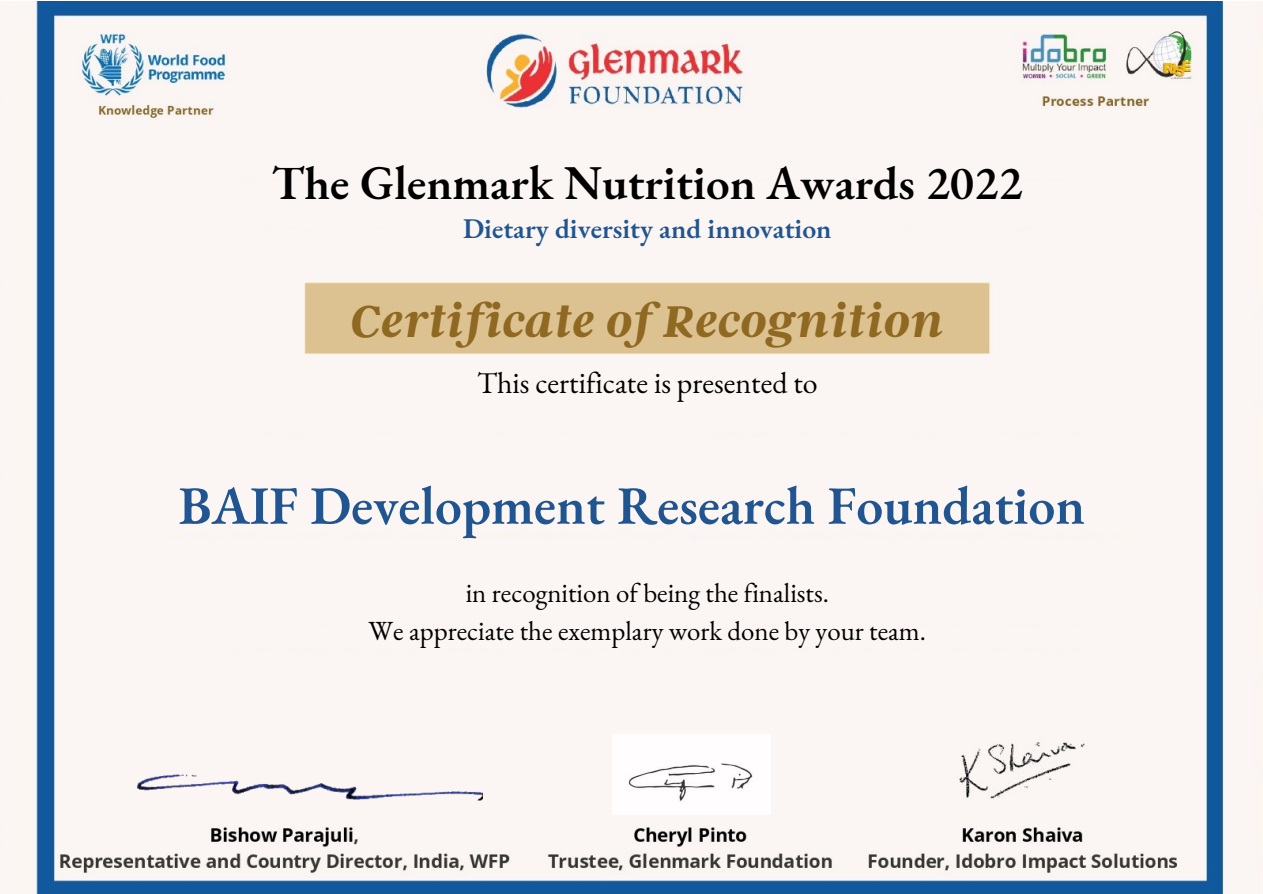
<style>
.page{position:relative;width:1263px;height:894px;background:#fff}
.page>*{position:absolute;margin:0;border:0;box-sizing:border-box;transform-origin:0 0}
.t1{font:600 53.85px "EB Garamond";color:#205591}
.t2{font:italic 700 49.35px "Argent CF";color:#8f6822}
.t3{font:600 47.25px "EB Garamond";color:#000}
.t4{font:29.85px "EB Garamond";color:#000}
.t5{font:600 27.75px "EB Garamond";color:#205591}
.t6{font:26.85px "EB Garamond";color:#000}
</style>
<div class="page">
<img style="left:0;top:1px;width:1262px;height:892px">
<div style="left:152px;top:485px;width:122px;height:49px;background:#fbf6f3"></div>
<div style="left:196px;top:553px;width:868px;height:50px;background:#fbf6f3"></div>
<div style="left:211px;top:181px;width:868px;height:50px;background:#fbf6f3"></div>
<div style="left:196px;top:132px;width:868px;height:49px;background:#fbf6f3"></div>
<div style="left:211px;top:602px;width:868px;height:50px;background:#fbf6f3"></div>
<div style="left:274px;top:485px;width:868px;height:49px;background:#fbf6f3"></div>
<div style="left:213px;top:386px;width:868px;height:50px;background:#fbf6f3"></div>
<img style="left:612px;top:734px;width:158px;height:80px">
<img style="left:132px;top:768px;width:350px;height:34px">
<div style="left:213px;top:576px;width:868px;height:50px;background:#fbf6f3"></div>
<div style="left:306px;top:284px;width:682px;height:68px;background:#ddc291"></div>
<p class="t3" style="left:272px;top:151px;width:752px">The Glenmark Nutrition Awards 2022</p>
<p class="t5" style="left:463px;top:210px;width:370px">Dietary diversity and innovation</p>
<p class="t2" style="left:350px;top:288px;width:595px">Certificate of Recognition</p>
<p class="t4" style="left:477px;top:363px;width:342px">This certificate is presented to</p>
<p class="t1" style="left:178px;top:469px;width:908px">BAIF Development Research Foundation</p>
<p class="t6" style="left:465px;top:575px;width:365px">in recognition of being the finalists.</p>
<p class="t6" style="left:368px;top:612px;width:559px">We appreciate the exemplary work done by your team.</p>
</div>
